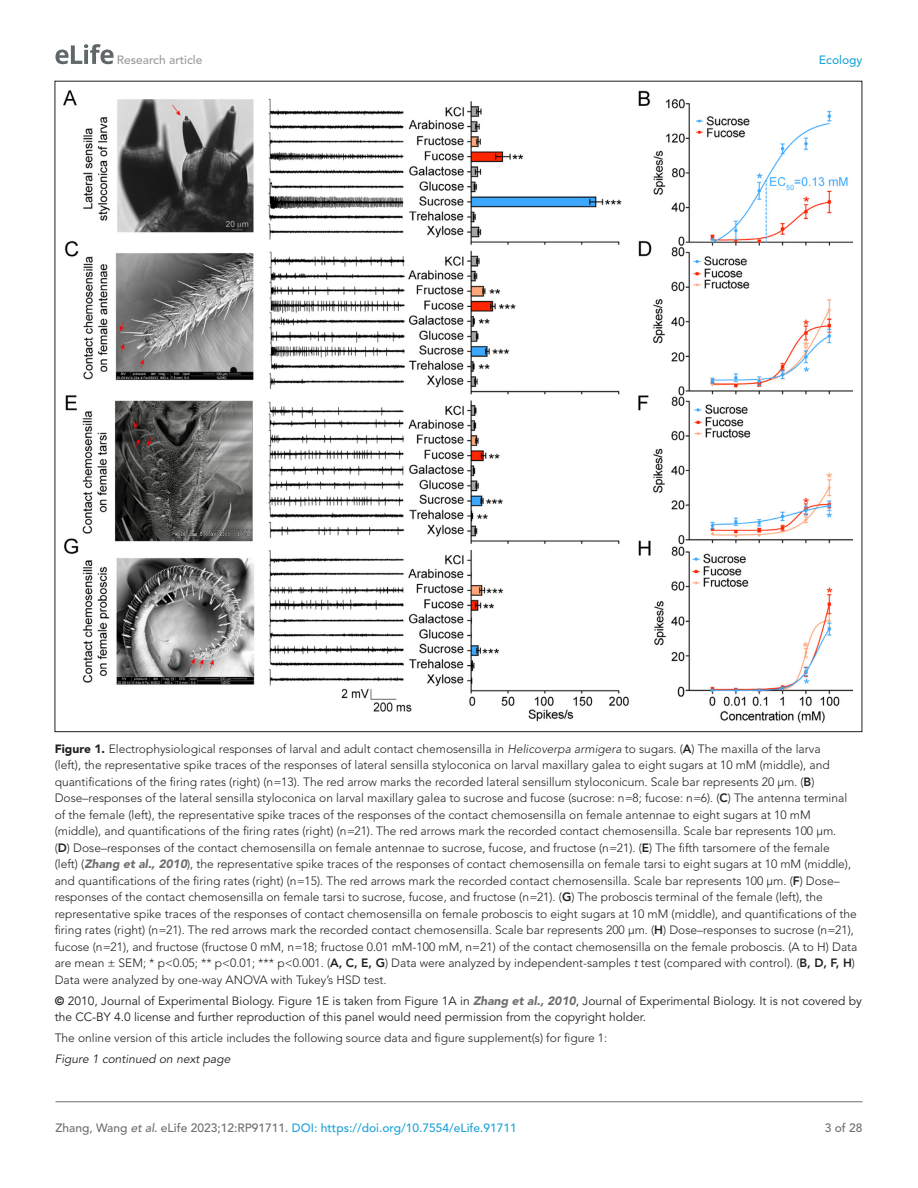
<style>
.page{position:relative;width:918px;height:1188px;background:#fff}
.page>*{position:absolute;margin:0;border:0;box-sizing:border-box;transform-origin:0 0}
.t1{font:300 12px/16.5px "Avenir LT Std";color:#231f20}
.t2{font:12px/16.5px "Avenir LT Std";color:#231f20}
.t3{font:500 12px "Avenir LT Std";color:#1ea4d7}
.t4{font:italic 12px "Avenir LT Std";color:#231f20}
.t5{font:500 12px "Avenir LT Std";color:#9a9a9a}
.t6{font:500 12px "Avenir LT Std";color:#6e6e70}
.s1{font-weight:900}
.s2{font-style:italic}
.s3{font-weight:800}
.s4{font-weight:900;font-style:italic;color:#6e6e70}
.s5{color:#6e6e70}
.s6{font-style:italic;color:#6e6e70}
</style>
<div class="page">
<svg style="left:55px;top:44px;width:59px;height:20px"></svg>
<hr style="left:56px;top:1101px;width:806px;height:1px;background:#6e6e70">
<img style="left:64px;top:90px;width:789px;height:633px">
<p class="t5" style="left:117px;top:53px;width:87px">Research article</p>
<p class="t3" style="left:819px;top:53px;width:45px">Ecology</p>
<p class="t1" style="left:55px;top:741px;width:804px"><span class="s1">Figure 1.</span> Electrophysiological responses of larval and adult contact chemosensilla in <span class="s2">Helicoverpa armigera</span> to sugars. (<span class="s3">A</span>) The maxilla of the larva<br>(left), the representative spike traces of the responses of lateral sensilla styloconica on larval maxillary galea to eight sugars at 10 mM (middle), and quantifications of the firing rates (right) (n<span class="s2">=</span>13). The red arrow marks the recorded lateral sensillum styloconicum. Scale bar represents 20 μm. (<span class="s3">B</span>)<br>Dose–responses of the lateral sensilla styloconica on larval maxillary galea to sucrose and fucose (sucrose: n<span class="s2">=</span>8; fucose: n<span class="s2">=</span>6). (<span class="s3">C</span>) The antenna terminal of the female (left), the representative spike traces of the responses of the contact chemosensilla on female antennae to eight sugars at 10 mM (middle), and quantifications of the firing rates (right) (n<span class="s2">=</span>21). The red arrows mark the recorded contact chemosensilla. Scale bar represents 100 μm.<br>(<span class="s3">D</span>) Dose–responses of the contact chemosensilla on female antennae to sucrose, fucose, and fructose (n<span class="s2">=</span>21). (<span class="s3">E</span>) The fifth tarsomere of the female<br>(left) (<span class="s4">Zhang et al., 2010</span>), the representative spike traces of the responses of contact chemosensilla on female tarsi to eight sugars at 10 mM (middle), and quantifications of the firing rates (right) (n<span class="s2">=</span>15). The red arrows mark the recorded contact chemosensilla. Scale bar represents 100 μm. (<span class="s3">F</span>) Dose– responses of the contact chemosensilla on female tarsi to sucrose, fucose, and fructose (n<span class="s2">=</span>21). (<span class="s3">G</span>) The proboscis terminal of the female (left), the representative spike traces of the responses of contact chemosensilla on female proboscis to eight sugars at 10 mM (middle), and quantifications of the firing rates (right) (n<span class="s2">=</span>21). The red arrows mark the recorded contact chemosensilla. Scale bar represents 200 μm. (<span class="s3">H</span>) Dose–responses to sucrose (n<span class="s2">=</span>21), fucose (n<span class="s2">=</span>21), and fructose (fructose 0 mM, n<span class="s2">=</span>18; fructose 0.01 mM-100 mM, n=21) of the contact chemosensilla on the female proboscis. (A to H) Data are mean ± SEM; * p&lt;0.05; ** p&lt;0.01; *** p&lt;0.001. (<span class="s3">A, C, E, G</span>) Data were analyzed by independent-samples <span class="s2">t</span> test (compared with control). (<span class="s3">B, D, F, H</span>)<br>Data were analyzed by one-way ANOVA with Tukey’s HSD test.</p>
<p class="t2" style="left:55px;top:993px;width:809px"><span class="s3">©</span> 2010, Journal of Experimental Biology. Figure 1E is taken from Figure 1A in <span class="s4">Zhang et al., 2010</span>, Journal of Experimental Biology. It is not covered by the CC-BY 4.0 license and further reproduction of this panel would need permission from the copyright holder.</p>
<p class="t1" style="left:55px;top:1030px;width:554px">The online version of this article includes the following source data and figure supplement(s) for figure 1:</p>
<p class="t4" style="left:55px;top:1052px;width:177px">Figure 1 continued on next page</p>
<p class="t3" style="left:56px;top:1121px;width:463px"><span class="s5">Zhang, Wang</span> <span class="s6">et al</span><span class="s5">. eLife 2023;12:RP91711.</span> DOI: https://doi.org/10.7554/eLife.91711</p>
<p class="t6" style="left:825px;top:1121px;width:39px">3 of 28</p>
</div>
